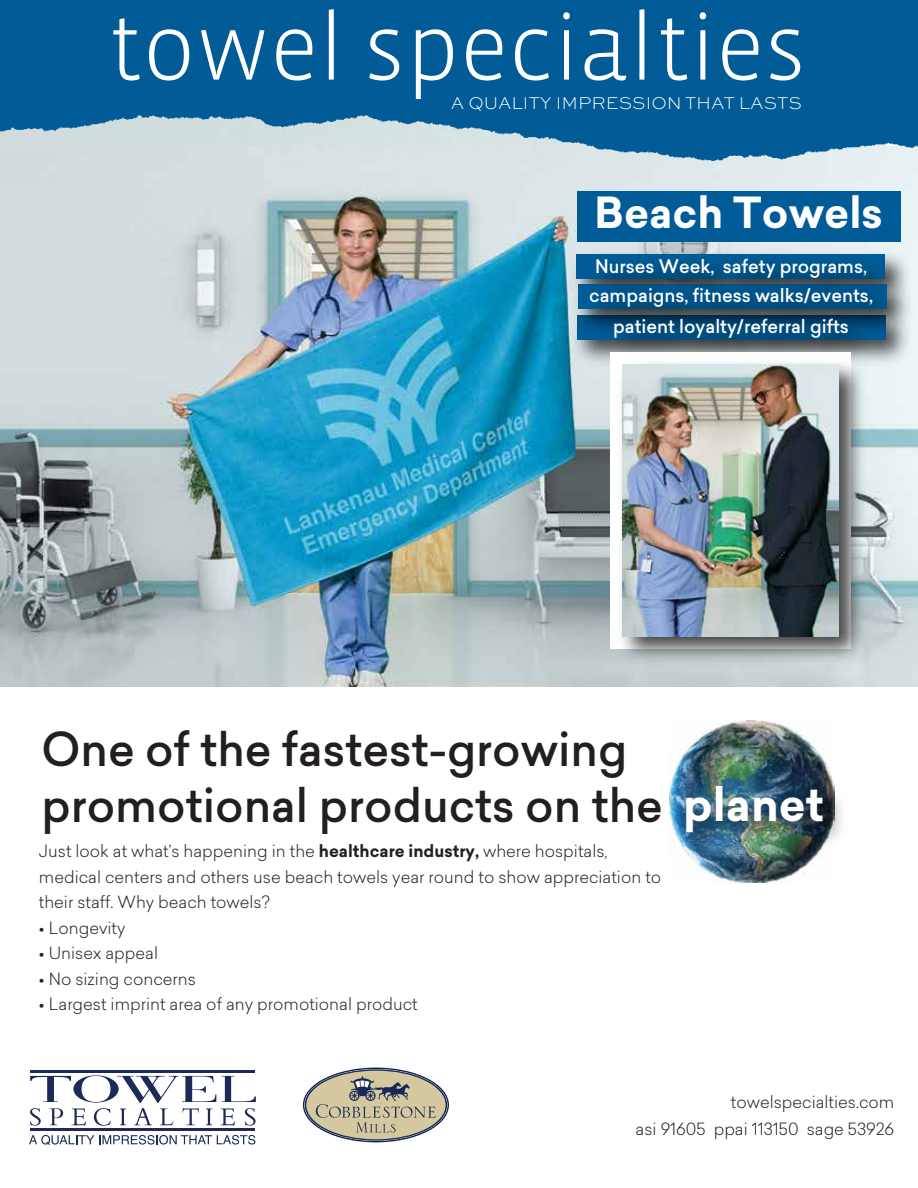
<style>
.page{position:relative;width:918px;height:1188px;background:#fff}
.page>*{position:absolute;margin:0;border:0;box-sizing:border-box;transform-origin:0 0}
.t1{font:300 94.5px "Vista Sans OTCE";color:#fff}
.t2{font:500 45px/55.5px "Sailec";color:#231f20}
.t3{font:700 45px "Sailec";color:#fff}
.t4{font:700 42px "Sailec";color:#fff}
.t5{font:500 18px/28.5px "Sailec";color:#fff;text-align:center}
.t6{font:300 expanded 18px "Sweet Sans Pro";color:#fff}
.t7{font:300 16.5px/25.5px "Sailec";color:#231f20}
.s1{font-weight:700}
</style>
<div class="page">
<img style="left:0;top:166px;width:918px;height:520px">
<img style="left:0;top:0;width:918px;height:166px">
<img style="left:669px;top:720px;width:160px;height:106px">
<svg style="left:304px;top:1069px;width:144px;height:72px"></svg>
<svg style="left:306px;top:1070px;width:140px;height:70px"></svg>
<svg style="left:316px;top:1076px;width:120px;height:57px;background:#b6b095"></svg>
<svg style="left:30px;top:1075px;width:226px;height:51px"></svg>
<hr style="left:30px;top:1070px;width:225px;height:2px;background:#1d2957">
<hr style="left:30px;top:1129px;width:225px;height:2px;background:#1d2957">
<svg style="left:29px;top:1135px;width:226px;height:10px"></svg>
<img style="left:671px;top:770px;width:171px;height:113px">
<div style="left:0;top:186px;width:130px;height:185px;background:#d3ddde"></div>
<img style="left:564px;top:242px;width:354px;height:70px">
<img style="left:570px;top:245px;width:345px;height:127px">
<img style="left:611px;top:352px;width:261px;height:317px">
<img style="left:623px;top:364px;width:216px;height:272px">
<div style="left:577px;top:191px;width:324px;height:51px;background:#005b96"></div>
<h1 class="t1" style="left:107px;top:-6px;width:701px">towel specialties</h1>
<p class="t6" style="left:451px;top:90px;width:352px">A QUALITY IMPRESSION THAT LASTS</p>
<h3 class="t4" style="left:594px;top:183px;width:290px">Beach Towels</h3>
<p class="t5" style="left:589px;top:252px;width:285px">Nurses Week, safety programs, campaigns, fitness walks/events,</p>
<p class="t5" style="left:613px;top:312px;width:237px">patient loyalty/referral gifts</p>
<h2 class="t2" style="left:41px;top:722px;width:623px">One of the fastest-growing promotional products on the</h2>
<p class="t7" style="left:39px;top:838px;width:624px">Just look at what’s happening in the <span class="s1">healthcare industry,</span> where hospitals, medical centers and others use beach towels year round to show appreciation to their staff. Why beach towels?</p>
<p class="t7" style="left:39px;top:914px;width:88px">• Longevity</p>
<p class="t7" style="left:39px;top:940px;width:121px">• Unisex appeal</p>
<p class="t7" style="left:39px;top:965px;width:158px">• No sizing concerns</p>
<p class="t7" style="left:39px;top:991px;width:380px">• Largest imprint area of any promotional product</p>
<h2 class="t3" style="left:683px;top:773px;width:142px">planet</h2>
<p class="t7" style="left:636px;top:1088px;width:260px;line-height:27px;text-align:right">towelspecialties.com<br>asi 91605 ppai 113150 sage 53926</p>
</div>
